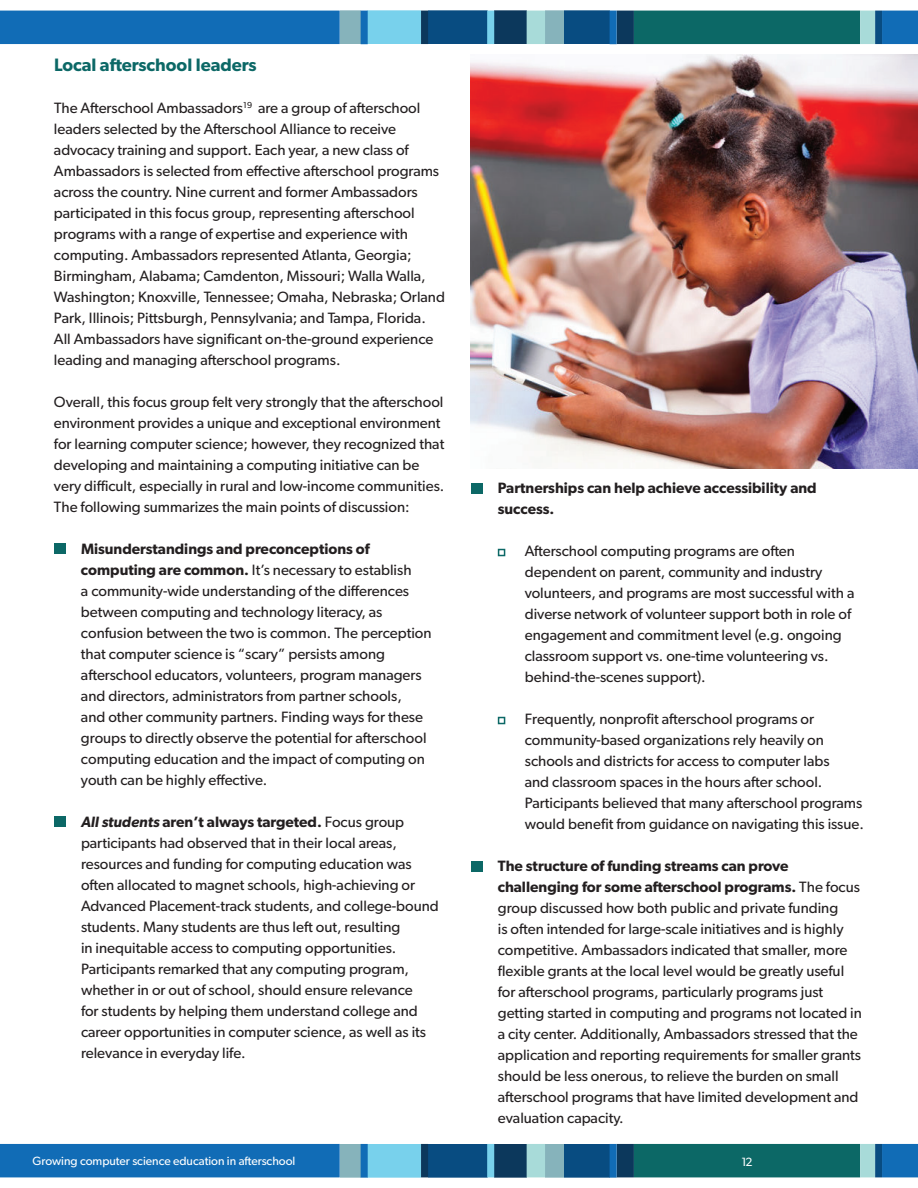
<style>
.page{position:relative;width:918px;height:1188px;background:#fff}
.page>*{position:absolute;margin:0;border:0;box-sizing:border-box;transform-origin:0 0}
.t1{font:600 18px "Gibson";color:#0c6866}
.t2{font:15px/21px "Gibson";color:#231f20}
.t3{font:600 15px/21px "Gibson";color:#231f20}
.t4{font:12px "Gibson";color:#fff}
.s1{font-weight:600}
.s2{font-weight:600;font-style:italic}
</style>
<div class="page">
<svg style="left:0;top:10px;width:918px;height:45px"></svg>
<svg style="left:0;top:1143px;width:918px;height:35px;background:#29779f"></svg>
<div style="left:54px;top:544px;width:12px;height:10px;background:#0c6866"></div>
<div style="left:54px;top:817px;width:12px;height:10px;background:#0c6866"></div>
<div style="left:471px;top:483px;width:12px;height:10px;background:#0c6866"></div>
<div style="left:498px;top:549px;width:7px;height:7px;border:2px solid #0c6866"></div>
<div style="left:498px;top:717px;width:7px;height:7px;border:2px solid #0c6866"></div>
<div style="left:471px;top:861px;width:12px;height:10px;background:#0c6866"></div>
<img style="left:471px;top:54px;width:446px;height:415px">
<p class="t1" style="left:54px;top:54px;width:204px">Local afterschool leaders</p>
<p class="t2" style="left:54px;top:97px;width:393px">The Afterschool Ambassadors<sup>19</sup> are a group of afterschool leaders selected by the Afterschool Alliance to receive advocacy training and support. Each year, a new class of Ambassadors is selected from effective afterschool programs across the country. Nine current and former Ambassadors participated in this focus group, representing afterschool programs with a range of expertise and experience with computing. Ambassadors represented Atlanta, Georgia; Birmingham, Alabama; Camdenton, Missouri; Walla Walla, Washington; Knoxville, Tennessee; Omaha, Nebraska; Orland Park, Illinois; Pittsburgh, Pennsylvania; and Tampa, Florida.<br>All Ambassadors have significant on-the-ground experience leading and managing afterschool programs.</p>
<p class="t2" style="left:54px;top:391px;width:392px">Overall, this focus group felt very strongly that the afterschool environment provides a unique and exceptional environment for learning computer science; however, they recognized that developing and maintaining a computing initiative can be very difficult, especially in rural and low-income communities.<br>The following summarizes the main points of discussion:</p>
<p class="t2" style="left:81px;top:538px;width:352px"><span class="s1">Misunderstandings and preconceptions of computing are common.</span> It’s necessary to establish<br>a community-wide understanding of the differences between computing and technology literacy, as confusion between the two is common. The perception that computer science is “scary” persists among afterschool educators, volunteers, program managers and directors, administrators from partner schools,<br>and other community partners. Finding ways for these groups to directly observe the potential for afterschool computing education and the impact of computing on youth can be highly effective.</p>
<p class="t2" style="left:81px;top:811px;width:359px"><span class="s2">All students</span> <span class="s1">aren’t always targeted.</span> Focus group participants had observed that in their local areas, resources and funding for computing education was often allocated to magnet schools, high-achieving or Advanced Placement-track students, and college-bound students. Many students are thus left out, resulting<br>in inequitable access to computing opportunities.<br>Participants remarked that any computing program, whether in or out of school, should ensure relevance<br>for students by helping them understand college and career opportunities in computer science, as well as its relevance in everyday life.</p>
<p class="t3" style="left:498px;top:477px;width:320px">Partnerships can help achieve accessibility and success.</p>
<p class="t2" style="left:525px;top:540px;width:331px">Afterschool computing programs are often dependent on parent, community and industry volunteers, and programs are most successful with a diverse network of volunteer support both in role of engagement and commitment level (e.g. ongoing classroom support vs. one-time volunteering vs. behind-the-scenes support).</p>
<p class="t2" style="left:525px;top:708px;width:341px">Frequently, nonprofit afterschool programs or community-based organizations rely heavily on schools and districts for access to computer labs<br>and classroom spaces in the hours after school.<br>Participants believed that many afterschool programs would benefit from guidance on navigating this issue.</p>
<p class="t2" style="left:498px;top:855px;width:366px"><span class="s1">The structure of funding streams can prove challenging for some afterschool programs.</span> The focus group discussed how both public and private funding<br>is often intended for large-scale initiatives and is highly competitive. Ambassadors indicated that smaller, more flexible grants at the local level would be greatly useful for afterschool programs, particularly programs just getting started in computing and programs not located in a city center. Additionally, Ambassadors stressed that the application and reporting requirements for smaller grants should be less onerous, to relieve the burden on small afterschool programs that have limited development and evaluation capacity.</p>
<p class="t4" style="left:33px;top:1154px;width:264px">Growing computer science education in afterschool</p>
<p class="t4" style="left:741px;top:1155px;width:13px">12</p>
</div>
